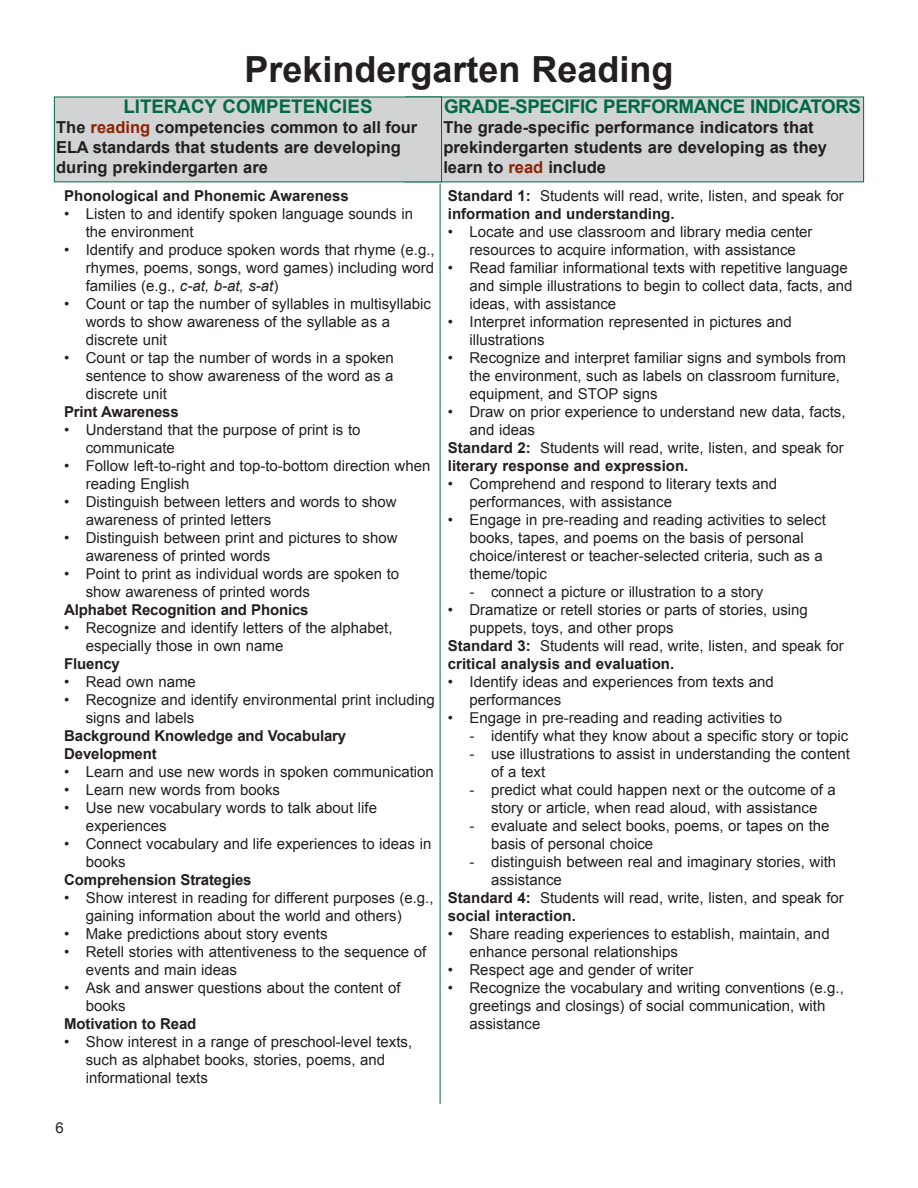
<style>
.page{position:relative;width:918px;height:1188px;background:#fff}
.page>*{position:absolute;margin:0;border:0;box-sizing:border-box;transform-origin:0 0}
.t1{font:700 36px "Arial";color:#231f20}
.t2{font:700 18.75px "Arial";letter-spacing:-.025em;color:#006a44}
.t3{font:700 18.75px "Arial";color:#006a44}
.t4{font:700 16.5px/19.8px "Arial";color:#231f20}
.t5{font:15px/18px "Arial";color:#231f20}
.t6{font:700 15px/18px "Arial";letter-spacing:-.01em;color:#231f20}
.s1{color:#8b2305}
.s2{font-style:italic}
.s3{font-weight:700}
</style>
<div class="page">
<div style="left:405px;top:97px;width:459px;height:85px;background:#d1d3d4"></div>
<div style="left:54px;top:97px;width:388px;height:85px;background:#d1d3d4"></div>
<hr style="left:440px;top:184px;width:1px;height:920px;background:#006a44">
<h1 class="t1" style="left:244px;top:49px;width:431px">Prekindergarten Reading</h1>
<p class="t3" style="left:123px;top:96px;width:251px">LITERACY COMPETENCIES</p>
<p class="t4" style="left:56px;top:118px;width:362px">The <span class="s1">reading</span> competencies common to all four<br>ELA standards that students are developing during prekindergarten are</p>
<p class="t6" style="left:64px;top:187px;width:286px">Phonological and Phonemic Awareness</p>
<p class="t5" style="left:86px;top:205px;width:329px;text-indent:-22px">• Listen to and identify spoken language sounds in the environment</p>
<p class="t5" style="left:86px;top:241px;width:350px;text-align:justify;text-indent:-22px">• Identify and produce spoken words that rhyme (e.g., rhymes, poems, songs, word games) including word families (e.g., <span class="s2">c-at, b-at, s-at</span>)</p>
<p class="t5" style="left:86px;top:295px;width:347px;text-indent:-22px">• Count or tap the number of syllables in multisyllabic words to show awareness of the syllable as a discrete unit</p>
<p class="t5" style="left:86px;top:349px;width:310px;text-align:justify;text-indent:-22px">• Count or tap the number of words in a spoken sentence to show awareness of the word as a discrete unit</p>
<p class="t6" style="left:64px;top:403px;width:116px">Print Awareness</p>
<p class="t5" style="left:86px;top:421px;width:276px;text-indent:-22px">• Understand that the purpose of print is to communicate</p>
<p class="t5" style="left:86px;top:457px;width:346px;text-indent:-22px">• Follow left-to-right and top-to-bottom direction when reading English</p>
<p class="t5" style="left:86px;top:493px;width:312px;text-indent:-22px">• Distinguish between letters and words to show awareness of printed letters</p>
<p class="t5" style="left:86px;top:529px;width:313px;text-indent:-22px">• Distinguish between print and pictures to show awareness of printed words</p>
<p class="t5" style="left:86px;top:565px;width:315px;text-indent:-22px">• Point to print as individual words are spoken to show awareness of printed words</p>
<p class="t6" style="left:64px;top:601px;width:246px">Alphabet Recognition and Phonics</p>
<p class="t5" style="left:86px;top:619px;width:308px;text-indent:-22px">• Recognize and identify letters of the alphabet, especially those in own name</p>
<p class="t6" style="left:64px;top:655px;width:57px">Fluency</p>
<p class="t5" style="left:64px;top:673px;width:133px">• Read own name</p>
<p class="t5" style="left:86px;top:691px;width:350px;text-indent:-22px">• Recognize and identify environmental print including signs and labels</p>
<p class="t6" style="left:64px;top:727px;width:284px">Background Knowledge and Vocabulary<br>Development</p>
<p class="t5" style="left:64px;top:763px;width:371px">• Learn and use new words in spoken communication</p>
<p class="t5" style="left:64px;top:781px;width:217px">• Learn new words from books</p>
<p class="t5" style="left:86px;top:799px;width:293px;text-indent:-22px">• Use new vocabulary words to talk about life experiences</p>
<p class="t5" style="left:86px;top:835px;width:347px;text-indent:-22px">• Connect vocabulary and life experiences to ideas in books</p>
<p class="t6" style="left:64px;top:871px;width:189px">Comprehension Strategies</p>
<p class="t5" style="left:86px;top:889px;width:349px;text-indent:-22px">• Show interest in reading for different purposes (e.g., gaining information about the world and others)</p>
<p class="t5" style="left:64px;top:925px;width:265px">• Make predictions about story events</p>
<p class="t5" style="left:86px;top:943px;width:342px;text-indent:-22px">• Retell stories with attentiveness to the sequence of events and main ideas</p>
<p class="t5" style="left:86px;top:979px;width:316px;text-indent:-22px">• Ask and answer questions about the content of books</p>
<p class="t6" style="left:64px;top:1015px;width:134px">Motivation to Read</p>
<p class="t5" style="left:86px;top:1033px;width:328px;text-indent:-22px">• Show interest in a range of preschool-level texts, such as alphabet books, stories, poems, and informational texts</p>
<p class="t2" style="left:444px;top:96px;width:418px">GRADE-SPECIFIC PERFORMANCE INDICATORS</p>
<p class="t4" style="left:443px;top:118px;width:385px">The grade-specific performance indicators that prekindergarten students are developing as they learn to <span class="s1">read</span> include</p>
<p class="t5" style="left:448px;top:187px;width:397px"><span class="s3">Standard 1:</span> Students will read, write, listen, and speak for <span class="s3">information and understanding.</span></p>
<p class="t5" style="left:448px;top:223px;width:366px;text-align:center">• Locate and use classroom and library media center resources to acquire information, with assistance</p>
<p class="t5" style="left:470px;top:259px;width:385px;text-indent:-22px">• Read familiar informational texts with repetitive language and simple illustrations to begin to collect data, facts, and ideas, with assistance</p>
<p class="t5" style="left:470px;top:313px;width:324px;text-indent:-22px">• Interpret information represented in pictures and illustrations</p>
<p class="t5" style="left:470px;top:349px;width:378px;text-indent:-22px">• Recognize and interpret familiar signs and symbols from the environment, such as labels on classroom furniture, equipment, and STOP signs</p>
<p class="t5" style="left:448px;top:403px;width:399px">• Draw on prior experience to understand new data, facts,</p>
<p class="t5" style="left:470px;top:421px;width:67px">and ideas</p>
<p class="t5" style="left:448px;top:439px;width:397px"><span class="s3">Standard 2:</span> Students will read, write, listen, and speak for</p>
<p class="t6" style="left:448px;top:457px;width:242px">literary response and expression.</p>
<p class="t5" style="left:470px;top:475px;width:309px;text-indent:-22px">• Comprehend and respond to literary texts and performances, with assistance</p>
<p class="t5" style="left:470px;top:511px;width:358px;text-indent:-22px">• Engage in pre-reading and reading activities to select books, tapes, and poems on the basis of personal choice/interest or teacher-selected criteria, such as a theme/topic</p>
<p class="t5" style="left:470px;top:583px;width:295px">- connect a picture or illustration to a story</p>
<p class="t5" style="left:448px;top:601px;width:362px">• Dramatize or retell stories or parts of stories, using</p>
<p class="t5" style="left:470px;top:619px;width:206px">puppets, toys, and other props</p>
<p class="t5" style="left:448px;top:637px;width:397px"><span class="s3">Standard 3:</span> Students will read, write, listen, and speak for</p>
<p class="t6" style="left:448px;top:655px;width:228px">critical analysis and evaluation.</p>
<p class="t5" style="left:470px;top:673px;width:306px;text-indent:-22px">• Identify ideas and experiences from texts and performances</p>
<p class="t5" style="left:448px;top:709px;width:336px">• Engage in pre-reading and reading activities to</p>
<p class="t5" style="left:470px;top:727px;width:380px">- identify what they know about a specific story or topic</p>
<p class="t5" style="left:491px;top:745px;width:360px;text-indent:-22px">- use illustrations to assist in understanding the content of a text</p>
<p class="t5" style="left:470px;top:781px;width:368px;text-align:center">- predict what could happen next or the outcome of a story or article, when read aloud, with assistance</p>
<p class="t5" style="left:491px;top:817px;width:340px;text-indent:-22px">- evaluate and select books, poems, or tapes on the basis of personal choice</p>
<p class="t5" style="left:470px;top:853px;width:368px">- distinguish between real and imaginary stories, with</p>
<p class="t5" style="left:491px;top:871px;width:72px">assistance</p>
<p class="t5" style="left:448px;top:889px;width:397px"><span class="s3">Standard 4:</span> Students will read, write, listen, and speak for</p>
<p class="t6" style="left:448px;top:907px;width:129px">social interaction.</p>
<p class="t5" style="left:470px;top:925px;width:362px;text-indent:-22px">• Share reading experiences to establish, maintain, and enhance personal relationships</p>
<p class="t5" style="left:448px;top:961px;width:247px">• Respect age and gender of writer</p>
<p class="t5" style="left:470px;top:979px;width:376px;text-indent:-22px">• Recognize the vocabulary and writing conventions (e.g., greetings and closings) of social communication, with assistance</p>
<p class="t5" style="left:56px;top:1119px;width:10px">6</p>
</div>
